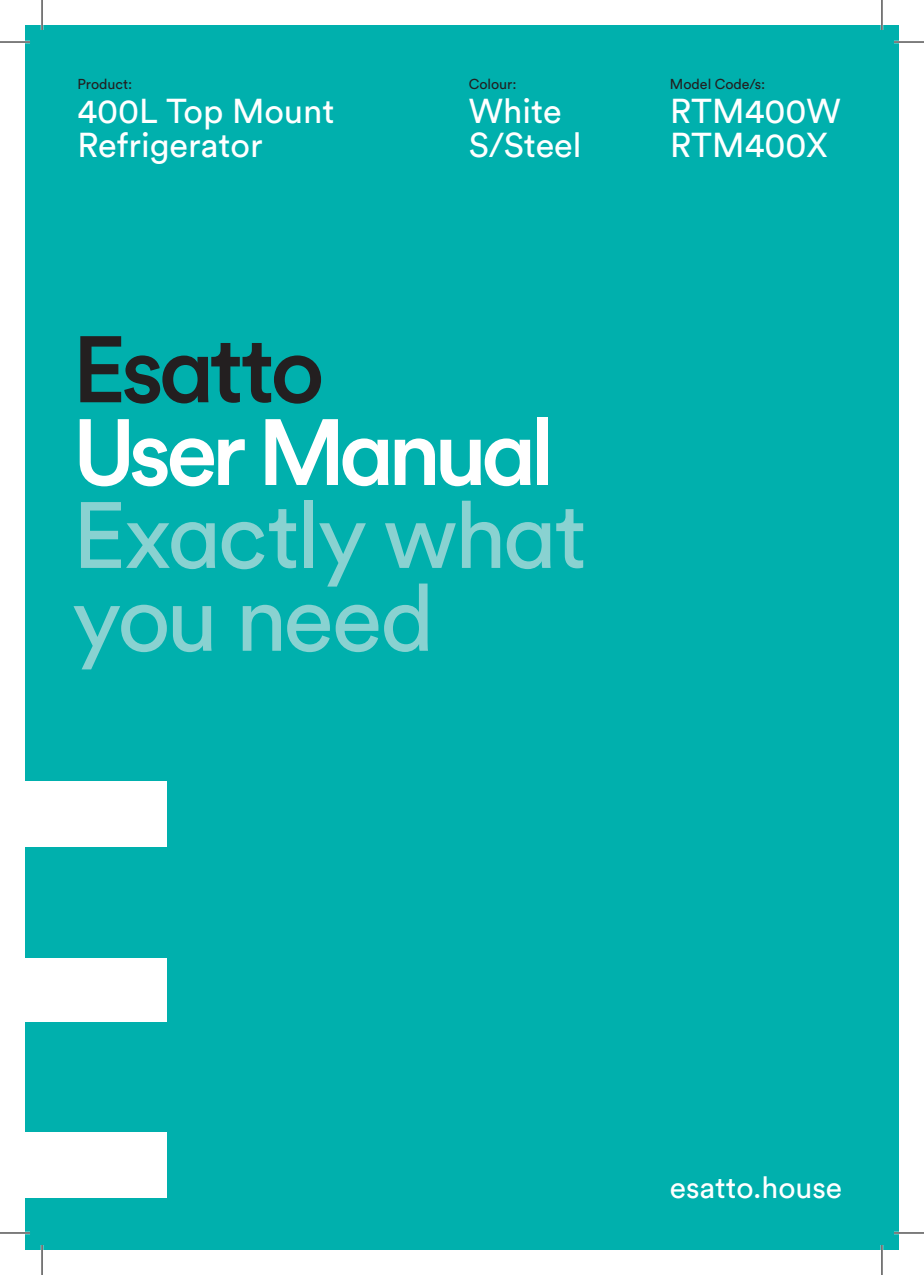
<style>
.page{position:relative;width:924px;height:1275px;background:#fff}
.page>*{position:absolute;margin:0;border:0;box-sizing:border-box;transform-origin:0 0}
.t1{font:92.8px/82.8px "Circular Std";letter-spacing:-.035em;color:#89d2d1}
.t2{font:500 92.8px "Circular Std";letter-spacing:-.07em;color:#fff}
.t3{font:34.2px/34.2px "Circular Std";color:#fff}
.t4{font:30px "Circular Std";letter-spacing:-.005em;color:#fff}
.t5{font:14.2px "Circular Std";color:#231f20}
</style>
<div class="page">
<div style="left:25px;top:25px;width:873px;height:1225px;background:#00b0ad"></div>
<svg style="left:80px;top:336px;width:241px;height:68px"></svg>
<div style="left:25px;top:781px;width:141px;height:66px;background:#fff"></div>
<div style="left:25px;top:957px;width:141px;height:64px;background:#fff"></div>
<div style="left:25px;top:1131px;width:141px;height:66px;background:#fff"></div>
<hr style="left:0;top:41px;width:30px;height:2px;background:#fff">
<hr style="left:893px;top:41px;width:30px;height:2px;background:#fff">
<hr style="left:0;top:1231px;width:30px;height:3px;background:#fff">
<hr style="left:893px;top:1231px;width:30px;height:3px;background:#fff">
<hr style="left:41px;top:0;width:2px;height:30px;background:#fff">
<hr style="left:41px;top:1245px;width:2px;height:30px;background:#fff">
<hr style="left:880px;top:0;width:2px;height:30px;background:#fff">
<hr style="left:880px;top:1245px;width:2px;height:30px;background:#fff">
<hr style="left:0;top:42px;width:30px;height:1px;background:#000">
<hr style="left:893px;top:42px;width:30px;height:1px;background:#000">
<hr style="left:0;top:1232px;width:30px;height:1px;background:#000">
<hr style="left:893px;top:1232px;width:30px;height:1px;background:#000">
<hr style="left:42px;top:0;width:1px;height:30px;background:#000">
<hr style="left:42px;top:1245px;width:1px;height:30px;background:#000">
<hr style="left:881px;top:0;width:1px;height:30px;background:#000">
<hr style="left:881px;top:1245px;width:1px;height:30px;background:#000">
<p class="t5" style="left:78px;top:75px;width:56px">Product:</p>
<p class="t3" style="left:78px;top:94px;width:258px">400L Top Mount<br>Refrigerator</p>
<p class="t5" style="left:468px;top:75px;width:49px">Colour:</p>
<p class="t3" style="left:468px;top:94px;width:114px">White<br>S/Steel</p>
<p class="t5" style="left:669px;top:75px;width:97px">Model Code/s:</p>
<p class="t3" style="left:669px;top:94px;width:172px">RTM400W<br>RTM400X</p>
<h1 class="t2" style="left:72px;top:394px;width:484px">User Manual</h1>
<h1 class="t1" style="left:72px;top:493px;width:516px">Exactly what you need</h1>
<p class="t4" style="left:669px;top:1168px;width:173px">esatto.house</p>
</div>
